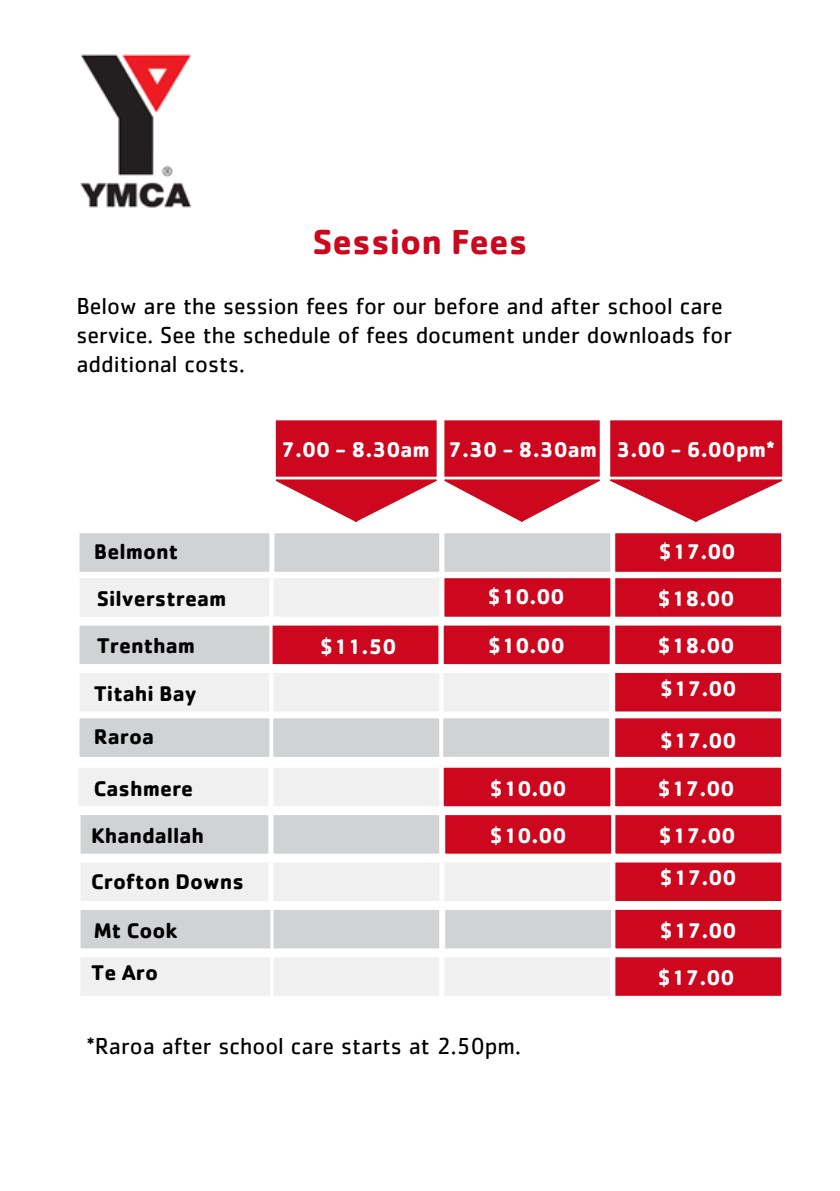
<style>
.page{position:relative;width:840px;height:1191px;background:#fff}
.page>*{position:absolute;margin:0;border:0;box-sizing:border-box;transform-origin:0 0}
.t1{font:700 36px "Cachet Std";color:#cd071e}
.t2{font:24px/28.8px "Cachet Std";color:#000}
.t3{font:700 22px/47.4px "Cachet Std";color:#fff}
.t4{font:700 22px/47.4px "Cachet Std";color:#000}
</style>
<div class="page">
<div style="left:270px;top:623px;width:170px;height:43px;background:#cd071e;border:2px solid #fff"></div>
<div style="left:441px;top:623px;width:170px;height:43px;background:#cd071e;border:2px solid #fff"></div>
<div style="left:276px;top:420px;width:160px;height:57px;background:#cd071e;border:2px solid #cd071e"></div>
<div style="left:444px;top:420px;width:155px;height:57px;background:#cd071e;border:2px solid #cd071e"></div>
<div style="left:610px;top:420px;width:171px;height:57px;background:#cd071e;border:2px solid #cd071e"></div>
<svg style="left:275px;top:479px;width:508px;height:43px"></svg>
<div style="left:77px;top:531px;width:194px;height:43px;background:#d1d2d4;border:2px solid #fff"></div>
<div style="left:77px;top:576px;width:194px;height:42px;background:#f0f0f1;border:2px solid #fff"></div>
<div style="left:77px;top:623px;width:194px;height:43px;background:#d1d2d4;border:2px solid #fff"></div>
<div style="left:77px;top:671px;width:194px;height:42px;background:#f0f0f1;border:2px solid #fff"></div>
<div style="left:77px;top:716px;width:194px;height:43px;background:#d1d2d4;border:2px solid #fff"></div>
<div style="left:76px;top:765px;width:194px;height:43px;background:#f0f0f1;border:2px solid #fff"></div>
<div style="left:78px;top:813px;width:192px;height:42px;background:#d1d2d4;border:2px solid #fff"></div>
<div style="left:78px;top:860px;width:192px;height:43px;background:#f0f0f1;border:2px solid #fff"></div>
<div style="left:78px;top:955px;width:194px;height:42px;background:#f0f0f1;border:2px solid #fff"></div>
<div style="left:78px;top:908px;width:194px;height:42px;background:#d1d2d4;border:2px solid #fff"></div>
<div style="left:271px;top:716px;width:170px;height:43px;background:#d1d2d4;border:2px solid #fff"></div>
<div style="left:271px;top:813px;width:170px;height:42px;background:#d1d2d4;border:2px solid #fff"></div>
<div style="left:271px;top:908px;width:170px;height:42px;background:#d1d2d4;border:2px solid #fff"></div>
<div style="left:441px;top:716px;width:170px;height:43px;background:#d1d2d4;border:2px solid #fff"></div>
<div style="left:443px;top:813px;width:170px;height:42px;background:#cd071e;border:2px solid #fff"></div>
<div style="left:443px;top:908px;width:170px;height:42px;background:#d1d2d4;border:2px solid #fff"></div>
<div style="left:613px;top:623px;width:169px;height:43px;background:#cd071e;border:2px solid #fff"></div>
<div style="left:613px;top:716px;width:169px;height:43px;background:#cd071e;border:2px solid #fff"></div>
<div style="left:613px;top:813px;width:169px;height:42px;background:#cd071e;border:2px solid #fff"></div>
<div style="left:613px;top:908px;width:169px;height:42px;background:#cd071e;border:2px solid #fff"></div>
<div style="left:271px;top:576px;width:170px;height:42px;background:#f0f0f1;border:2px solid #fff"></div>
<div style="left:442px;top:576px;width:170px;height:42px;background:#cd071e;border:2px solid #fff"></div>
<div style="left:613px;top:576px;width:169px;height:42px;background:#cd071e;border:2px solid #fff"></div>
<div style="left:271px;top:671px;width:170px;height:42px;background:#f0f0f1;border:2px solid #fff"></div>
<div style="left:271px;top:765px;width:170px;height:43px;background:#f0f0f1;border:2px solid #fff"></div>
<div style="left:271px;top:860px;width:170px;height:43px;background:#f0f0f1;border:2px solid #fff"></div>
<div style="left:271px;top:955px;width:170px;height:42px;background:#f0f0f1;border:2px solid #fff"></div>
<div style="left:441px;top:671px;width:170px;height:42px;background:#f0f0f1;border:2px solid #fff"></div>
<div style="left:441px;top:765px;width:171px;height:43px;background:#cd071e;border:2px solid #fff"></div>
<div style="left:442px;top:860px;width:170px;height:43px;background:#f0f0f1;border:2px solid #fff"></div>
<div style="left:442px;top:955px;width:170px;height:42px;background:#f0f0f1;border:2px solid #fff"></div>
<div style="left:613px;top:671px;width:169px;height:42px;background:#cd071e;border:2px solid #fff"></div>
<div style="left:613px;top:765px;width:169px;height:43px;background:#cd071e;border:2px solid #fff"></div>
<div style="left:613px;top:860px;width:169px;height:43px;background:#cd071e;border:2px solid #fff"></div>
<div style="left:613px;top:955px;width:169px;height:42px;background:#cd071e;border:2px solid #fff"></div>
<div style="left:272px;top:531px;width:169px;height:43px;background:#d1d2d4;border:2px solid #fff"></div>
<div style="left:442px;top:531px;width:170px;height:43px;background:#d1d2d4;border:2px solid #fff"></div>
<div style="left:613px;top:531px;width:169px;height:43px;background:#cd071e;border:2px solid #fff"></div>
<img style="left:80px;top:54px;width:112px;height:154px">
<h1 class="t1" style="left:312px;top:218px;width:216px">Session Fees</h1>
<p class="t2" style="left:76px;top:291px;width:656px">Below are the session fees for our before and after school care service. See the schedule of fees document under downloads for additional costs.</p>
<p class="t4" style="left:94px;top:527px;width:134px">Belmont<br>Silverstream<br>Trentham<br>Titahi Bay</p>
<p class="t4" style="left:94px;top:711px;width:62px">Raroa</p>
<p class="t4" style="left:91px;top:764px;width:154px;line-height:46.4px">Cashmere<br>Khandallah<br>Crofton Downs</p>
<p class="t4" style="left:91px;top:908px;width:88px;line-height:42.6px">Mt Cook<br>Te Aro</p>
<p class="t3" style="left:281px;top:424px;width:495px">7.00 - 8.30am 7.30 - 8.30am 3.00 - 6.00pm*</p>
<p class="t3" style="left:487px;top:572px;width:78px">$10.00</p>
<p class="t3" style="left:478px;top:572px;width:78px">$10.00</p>
<p class="t3" style="left:320px;top:621px;width:78px">$11.50</p>
<p class="t3" style="left:487px;top:621px;width:78px">$10.00</p>
<p class="t3" style="left:489px;top:763px;width:78px">$10.00 $10.00</p>
<p class="t3" style="left:657px;top:527px;width:79px;text-align:justify">$17.00 $18.00 $18.00</p>
<p class="t3" style="left:659px;top:664px;width:78px">$17.00</p>
<p class="t3" style="left:657px;top:716px;width:80px;text-align:justify">$17.00 $17.00 $17.00</p>
<p class="t3" style="left:659px;top:853px;width:78px">$17.00</p>
<p class="t3" style="left:657px;top:906px;width:80px">$17.00 $17.00</p>
<p class="t2" style="left:86px;top:1031px;width:435px">*Raroa after school care starts at 2.50pm.</p>
</div>
